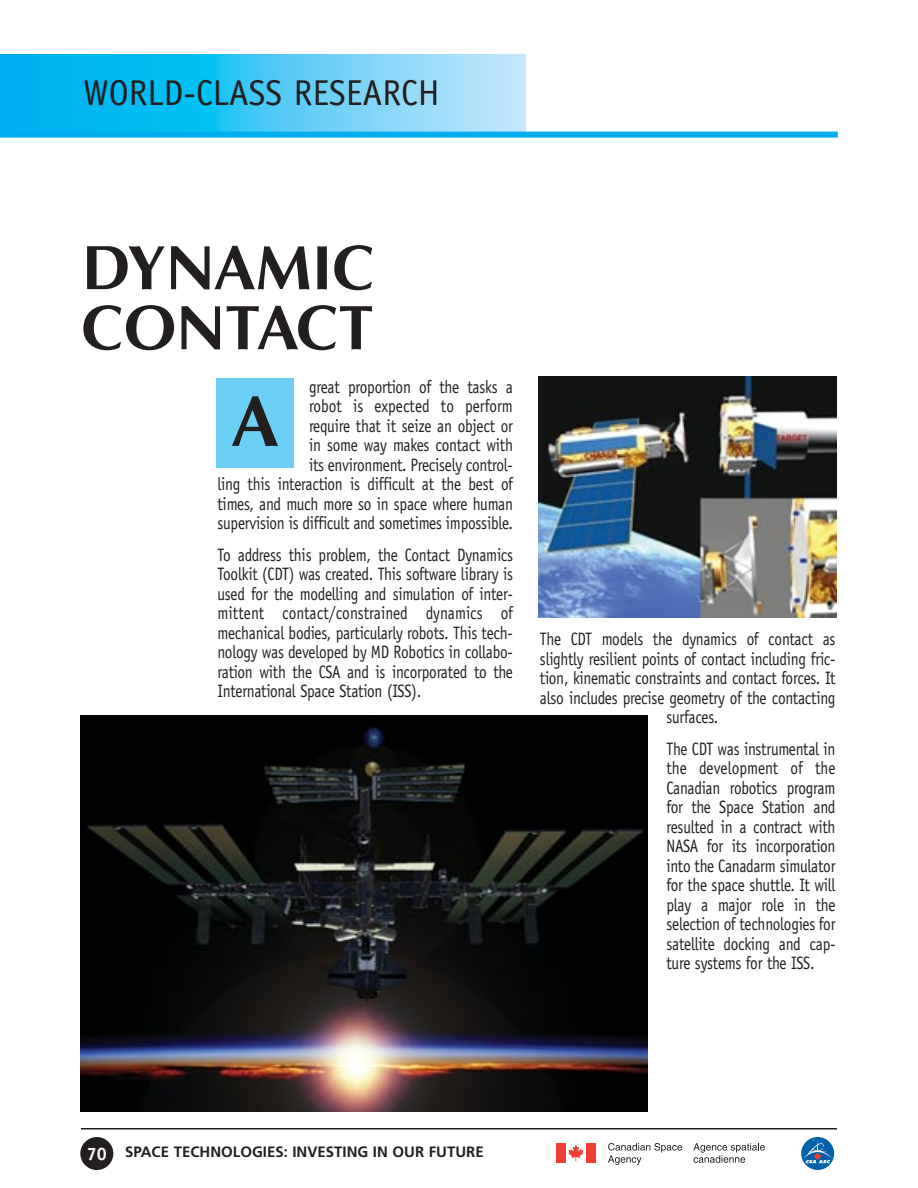
<style>
.page{position:relative;width:918px;height:1188px;background:#fff}
.page>*{position:absolute;margin:0;border:0;box-sizing:border-box;transform-origin:0 0}
.t1{font:700 72px "Optima";color:#231f20}
.t2{font:700 63px/60px "Optima";color:#231f20}
.t3{font:36px "Officina Sans";color:#231f20}
.t4{font:18px/19.5px "Officina Sans";letter-spacing:-.015em;color:#231f20;text-align:justify;scale:.85 1}
.t5{font:700 15px "Frutiger";color:#231f20}
.s1{font-family:"Officina Sans";font-size:18px;color:#fff}
</style>
<div class="page">
<svg style="left:0;top:54px;width:526px;height:78px;background:#49c9f4"></svg>
<div style="left:0;top:132px;width:838px;height:6px;background:#00aeef"></div>
<div style="left:216px;top:378px;width:78px;height:90px;background:#6ccff6"></div>
<img style="left:80px;top:716px;width:568px;height:396px">
<hr style="left:81px;top:1128px;width:756px;height:2px;background:#231f20">
<div style="left:80px;top:1137px;width:33px;height:33px;background:#231f20;border-radius:50%"></div>
<svg style="left:801px;top:1137px;width:33px;height:33px"></svg>
<div style="left:556px;top:1143px;width:10px;height:20px;background:#ef3e33"></div>
<svg style="left:568px;top:1144px;width:15px;height:17px"></svg>
<svg style="left:693px;top:1143px;width:72px;height:20px"></svg>
<svg style="left:608px;top:1143px;width:74px;height:22px"></svg>
<div style="left:586px;top:1143px;width:10px;height:20px;background:#ef3e33"></div>
<img style="left:539px;top:377px;width:298px;height:240px">
<h3 class="t3" style="left:83px;top:79px;width:358px">WORLD-CLASS RESEARCH</h3>
<h2 class="t2" style="left:82px;top:244px;width:294px">DYNAMIC<br>CONTACT</h2>
<p class="t4" style="left:217px;top:378px;width:349px;text-align:right">great proportion of the tasks a<br>robot is expected to perform<br>require that it seize an object or<br>in some way makes contact with<br>its environment. Precisely control-<br>ling this interaction is difficult at the best of times, and much more so in space where human supervision is difficult and sometimes impossible.</p>
<p class="t4" style="left:217px;top:546px;width:349px">To address this problem, the Contact Dynamics Toolkit (CDT) was created. This software library is used for the modelling and simulation of inter&shy;mittent contact/constrained dynamics of mechanical bodies, particularly robots. This tech&shy;nology was developed by MD Robotics in collabo&shy;ration with the CSA and is incorporated to the International Space Station (ISS).</p>
<h1 class="t1" style="left:231px;top:392px;width:50px">A</h1>
<p class="t4" style="left:540px;top:631px;width:349px;text-align:center">The CDT models the dynamics of contact as slightly resilient points of contact including fric&shy;tion, kinematic constraints and contact forces. It also includes precise geometry of the contacting surfaces.</p>
<p class="t4" style="left:666px;top:740px;width:200px">The CDT was instrumental in the development of the Canadian robotics program for the Space Station and resulted in a contract with NASA for its incorporation into the Canadarm simulator for the space shuttle. It will play a major role in the selection of technologies for satellite docking and cap&shy;ture systems for the ISS.</p>
<p class="t5" style="left:87px;top:1145px;width:398px"><span class="s1">70</span> SPACE TECHNOLOGIES: INVESTING IN OUR FUTURE</p>
</div>
